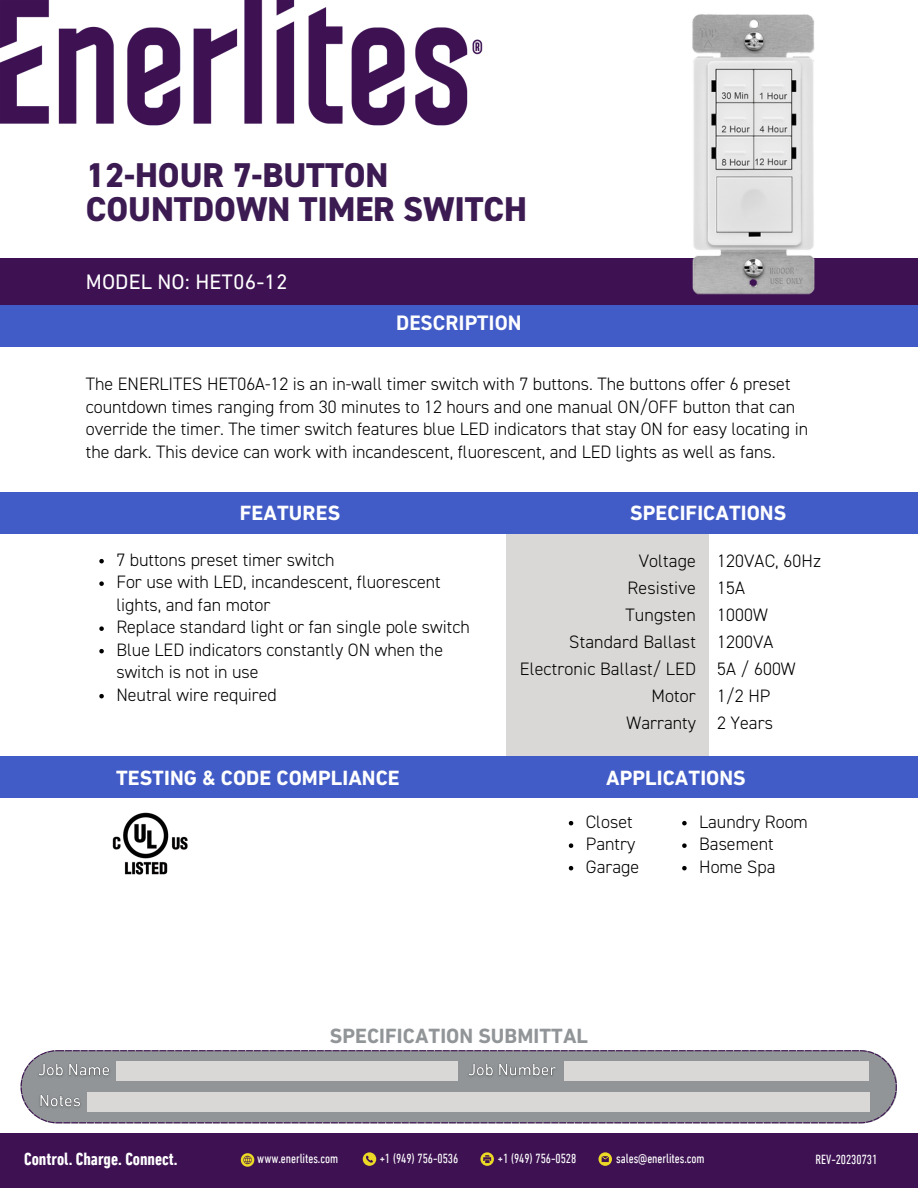
<style>
.page{position:relative;width:918px;height:1188px;background:#fff}
.page>*{position:absolute;margin:0;border:0;box-sizing:border-box;transform-origin:0 0}
.t1{font:800 34.5px "DIN2014";letter-spacing:-.005em;color:#3c1a52}
.t2{font:21.3px "DIN Next LT Pro";letter-spacing:.005em;color:#fff}
.t3{font:700 21px "DIN Next LT Pro";letter-spacing:.005em;color:#fff}
.t4{font:700 21px "DIN Next LT Pro";letter-spacing:.005em;color:#919597}
.t5{font:700 21px "DIN2014";letter-spacing:.005em;color:#fff}
.t6{font:300 18px/22.5px "DIN2014";color:#000}
.t7{font:700 condensed 18px "DIN Next LT Pro";color:#fff}
.t8{font:condensed 13.5px "DIN Next LT Pro";letter-spacing:-.005em;color:#fff}
</style>
<div class="page">
<div style="left:0;top:258px;width:918px;height:52px;background:#3d1152"></div>
<div style="left:0;top:305px;width:918px;height:42px;background:#425cc7"></div>
<div style="left:506px;top:519px;width:202px;height:251px;background:#d9d8d6"></div>
<img style="left:0;top:0;width:483px;height:126px">
<div style="left:0;top:492px;width:918px;height:42px;background:#425cc7"></div>
<div style="left:0;top:756px;width:918px;height:42px;background:#425cc7"></div>
<img style="left:112px;top:813px;width:76px;height:62px">
<svg style="left:99px;top:559px;width:5px;height:4px"></svg>
<svg style="left:99px;top:581px;width:5px;height:5px"></svg>
<svg style="left:99px;top:626px;width:5px;height:5px"></svg>
<svg style="left:99px;top:649px;width:5px;height:4px"></svg>
<svg style="left:99px;top:694px;width:5px;height:4px"></svg>
<svg style="left:569px;top:821px;width:4px;height:4px"></svg>
<svg style="left:569px;top:843px;width:4px;height:5px"></svg>
<svg style="left:569px;top:866px;width:4px;height:4px"></svg>
<svg style="left:682px;top:821px;width:5px;height:4px"></svg>
<svg style="left:682px;top:843px;width:5px;height:5px"></svg>
<svg style="left:682px;top:866px;width:5px;height:4px"></svg>
<img style="left:692px;top:14px;width:123px;height:281px">
<div style="left:0;top:1133px;width:918px;height:55px;background:#3d1152"></div>
<svg style="left:21px;top:1050px;width:876px;height:73px;background:#929499"></svg>
<div style="left:117px;top:1061px;width:341px;height:20px;background:#d9d8d6"></div>
<svg style="left:598px;top:1152px;width:14px;height:14px"></svg>
<svg style="left:241px;top:1153px;width:13px;height:14px"></svg>
<svg style="left:363px;top:1152px;width:13px;height:14px"></svg>
<svg style="left:480px;top:1152px;width:14px;height:14px"></svg>
<img style="left:33px;top:1058px;width:81px;height:28px">
<div style="left:564px;top:1061px;width:305px;height:20px;background:#d9d8d6"></div>
<img style="left:463px;top:1058px;width:99px;height:28px">
<div style="left:87px;top:1093px;width:782px;height:19px;background:#d9d8d6"></div>
<img style="left:34px;top:1089px;width:51px;height:28px">
<p class="t1" style="left:86px;top:161px;width:304px">12-HOUR 7-BUTTON</p>
<p class="t1" style="left:86px;top:194px;width:443px">COUNTDOWN TIMER SWITCH</p>
<p class="t2" style="left:86px;top:273px;width:203px">MODEL NO: HET06-12</p>
<p class="t5" style="left:396px;top:314px;width:127px">DESCRIPTION</p>
<p class="t6" style="left:86px;top:374px;width:724px">The ENERLITES HET06A-12 is an in-wall timer switch with 7 buttons. The buttons offer 6 preset countdown times ranging from 30 minutes to 12 hours and one manual ON/OFF button that can override the timer. The timer switch features blue LED indicators that stay ON for easy locating in the dark. This device can work with incandescent, fluorescent, and LED lights as well as fans.</p>
<p class="t3" style="left:240px;top:505px;width:102px">FEATURES</p>
<p class="t3" style="left:630px;top:505px;width:158px">SPECIFICATIONS</p>
<p class="t6" style="left:116px;top:549px;width:220px">7 buttons preset timer switch</p>
<p class="t6" style="left:116px;top:572px;width:326px">For use with LED, incandescent, fluorescent lights, and fan motor</p>
<p class="t6" style="left:116px;top:617px;width:355px">Replace standard light or fan single pole switch</p>
<p class="t6" style="left:116px;top:639px;width:328px">Blue LED indicators constantly ON when the switch is not in use</p>
<p class="t6" style="left:116px;top:684px;width:162px">Neutral wire required</p>
<p class="t6" style="left:639px;top:550px;width:59px">Voltage</p>
<p class="t6" style="left:628px;top:577px;width:70px">Resistive</p>
<p class="t6" style="left:625px;top:604px;width:72px">Tungsten</p>
<p class="t6" style="left:569px;top:631px;width:128px">Standard Ballast</p>
<p class="t6" style="left:520px;top:658px;width:178px">Electronic Ballast/ LED</p>
<p class="t6" style="left:651px;top:685px;width:46px">Motor</p>
<p class="t6" style="left:627px;top:712px;width:71px">Warranty</p>
<p class="t6" style="left:717px;top:550px;width:106px">120VAC, 60Hz</p>
<p class="t6" style="left:717px;top:577px;width:29px">15A</p>
<p class="t6" style="left:717px;top:604px;width:52px">1000W</p>
<p class="t6" style="left:717px;top:631px;width:58px">1200VA</p>
<p class="t6" style="left:717px;top:658px;width:80px">5A / 600W</p>
<p class="t6" style="left:717px;top:685px;width:55px">1/2 HP</p>
<p class="t6" style="left:717px;top:712px;width:57px">2 Years</p>
<p class="t3" style="left:116px;top:769px;width:285px">TESTING &amp; CODE COMPLIANCE</p>
<p class="t3" style="left:606px;top:769px;width:141px">APPLICATIONS</p>
<p class="t6" style="left:586px;top:811px;width:48px">Closet</p>
<p class="t6" style="left:586px;top:834px;width:51px">Pantry</p>
<p class="t6" style="left:586px;top:856px;width:55px">Garage</p>
<p class="t6" style="left:699px;top:811px;width:110px">Laundry Room</p>
<p class="t6" style="left:699px;top:834px;width:76px">Basement</p>
<p class="t6" style="left:699px;top:856px;width:78px">Home Spa</p>
<p class="t4" style="left:330px;top:1027px;width:260px">SPECIFICATION SUBMITTAL</p>
<p class="t7" style="left:24px;top:1151px;width:155px">Control. Charge. Connect.</p>
<p class="t8" style="left:257px;top:1153px;width:82px">www.enerlites.com</p>
<p class="t8" style="left:380px;top:1153px;width:80px">+1 (949) 756-0536</p>
<p class="t8" style="left:498px;top:1153px;width:80px">+1 (949) 756-0528</p>
<p class="t8" style="left:616px;top:1153px;width:90px">sales@enerlites.com</p>
<p class="t8" style="left:816px;top:1154px;width:63px">REV-20230731</p>
</div>
